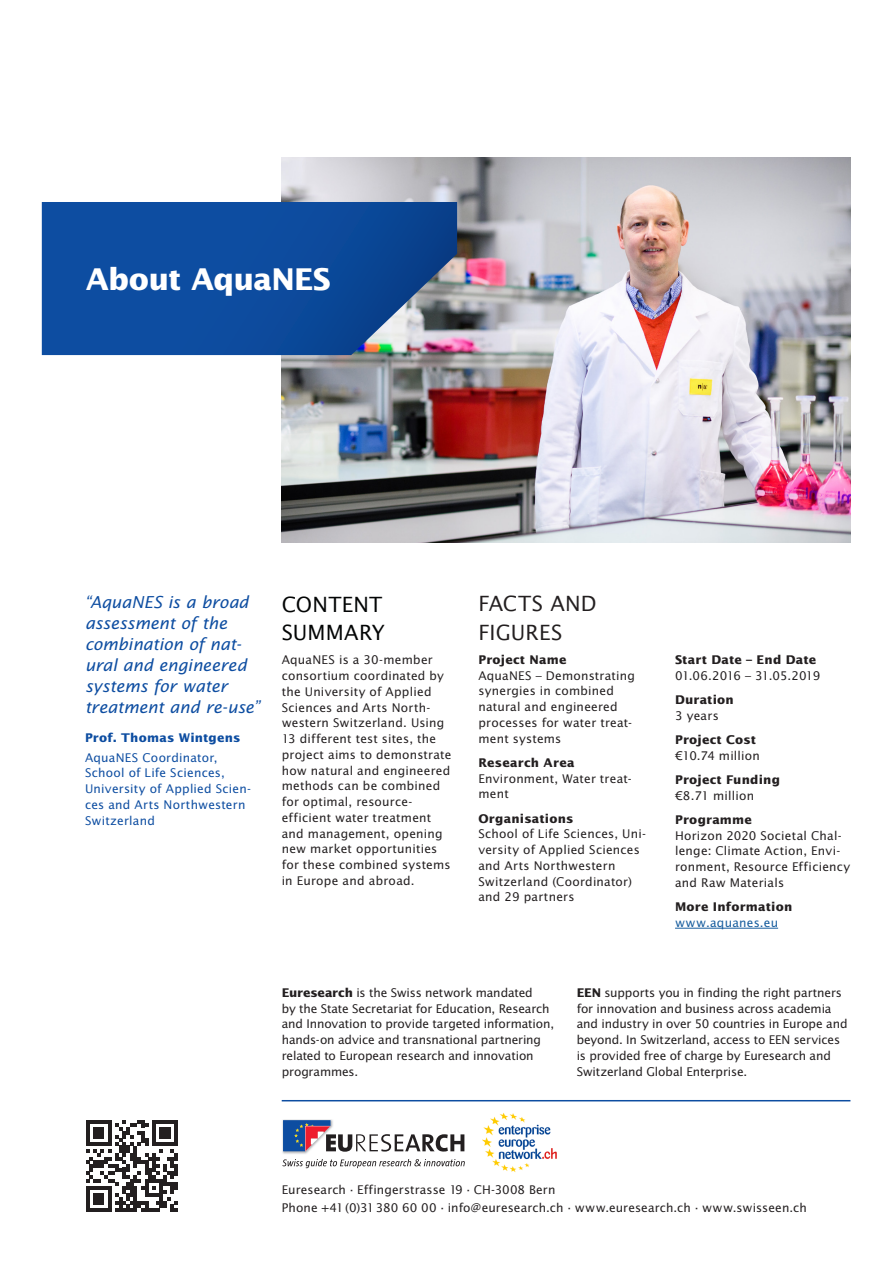
<style>
.page{position:relative;width:893px;height:1263px;background:#fff}
.page>*{position:absolute;margin:0;border:0;box-sizing:border-box;transform-origin:0 0}
._01_Übertitel{font:700 30px "Lucida Sans Std";letter-spacing:-.025em;color:#fff}
._01_Titel_Rückseite{font:21px/28.5px "Lucida Sans Std";letter-spacing:.01em;color:#231f20}
._01_Titel_Rückseite-2{font:21px/28.5px "Lucida Sans Std";letter-spacing:.01em;color:#030505}
._04_Quote{font:italic 16.5px/21px "Lucida Sans Std";letter-spacing:-.005em;color:#0d4da1}
._03_Lauftext{font:12px/15.8px "Lucida Sans Std";letter-spacing:.01em;color:#231f20}
._03_Lauftext-2{font:12px/15.8px "Lucida Sans Std";letter-spacing:-.01em;color:#231f20}
._01_Titel_Rückseite-3{font:12px/15.8px "Lucida Sans Std";letter-spacing:.015em;color:#231f20}
.t1{font:12px/15.8px "Lucida Sans Std";letter-spacing:.02em;color:#0d4da1}
._03_Lauftext-3{font:700 12px/15.8px "Lucida Sans Std";letter-spacing:.015em;color:#231f20}
._03_Lauftext-4{font:12px/15.8px "Lucida Sans Std";letter-spacing:-.055em;color:#231f20}
.t2{font:700 12px "Lucida Sans Std";letter-spacing:.015em;color:#0d4da1}
.s1{font-weight:700}
.s2{font-weight:400}
.s3{font-weight:400;color:#175d9e}
</style>
<div class="page">
<img style="left:282px;top:157px;width:568px;height:385px">
<svg style="left:86px;top:1120px;width:92px;height:92px"></svg>
<hr style="left:282px;top:1100px;width:568px;height:1px;background:#0d4da1">
<svg style="left:42px;top:202px;width:415px;height:153px;background:#18519c"></svg>
<img style="left:282px;top:1119px;width:50px;height:35px">
<svg style="left:283px;top:1120px;width:181px;height:32px"></svg>
<svg style="left:282px;top:1159px;width:183px;height:9px"></svg>
<img style="left:483px;top:1112px;width:74px;height:60px">
<hr style="left:675px;top:928px;width:103px;height:1px;background:#175d9e">
<p class="_01_Übertitel" style="left:86px;top:262px;width:247px">About AquaNES</p>
<p class="_04_Quote" style="left:85px;top:592px;width:176px">“AquaNES is a broad assessment of the combination of nat&shy;ural and engineered systems for water treatment and re-use”</p>
<p class="t2" style="left:85px;top:730px;width:157px">Prof. Thomas Wintgens</p>
<p class="t1" style="left:85px;top:750px;width:168px">AquaNES Coordinator,<br>School of Life Sciences,<br>University of Applied Scien&shy;ces and Arts Northwestern<br>Switzerland</p>
<p class="_01_Titel_Rückseite" style="left:478px;top:590px;width:120px">FACTS AND<br>FIGURES</p>
<p class="_01_Titel_Rückseite-3" style="left:478px;top:652px;width:158px"><span class="s1">Project Name<br></span>AquaNES – Demonstrating synergies in combined natural and engineered processes for water treat&shy;ment systems</p>
<p class="_01_Titel_Rückseite-3" style="left:478px;top:755px;width:155px"><span class="s1">Research Area<br></span>Environment, Water treat&shy;ment</p>
<p class="_03_Lauftext" style="left:478px;top:811px;width:169px"><span class="s1">Organisations<br></span>School of Life Sciences, Uni&shy;versity of Applied Sciences and Arts Northwestern<br>Switzerland (Coordinator) and 29 partners</p>
<p class="_01_Titel_Rückseite-2" style="left:282px;top:590px;width:105px">CONTENT<br>SUMMARY</p>
<p class="_03_Lauftext" style="left:282px;top:652px;width:171px">AquaNES is a 30-member consortium coordinated by the University of Applied<br>Sciences and Arts North&shy;western Switzerland. Using<br>13 different test sites, the project aims to demonstrate how natural and engineered methods can be combined for optimal, resource&shy;efficient water treatment and management, opening new market opportunities for these combined systems in Europe and abroad.</p>
<p class="_03_Lauftext-4" style="left:675px;top:652px;width:147px"><span class="s1">Start Date – End Date<br></span>01.06.2016 – 31.05.2019</p>
<p class="_03_Lauftext-3" style="left:675px;top:692px;width:60px">Duration<br><span class="s2">3 years</span></p>
<p class="_03_Lauftext" style="left:675px;top:732px;width:86px"><span class="s1">Project Cost </span>€10.74 million</p>
<p class="_03_Lauftext-3" style="left:675px;top:772px;width:107px">Project Funding <span class="s2">€8.71 million</span></p>
<p class="_03_Lauftext" style="left:675px;top:812px;width:177px"><span class="s1">Programme<br></span>Horizon 2020 Societal Chal&shy;lenge: Climate Action, Envi&shy;ronment, Resource Efficiency and Raw Materials</p>
<p class="_03_Lauftext-3" style="left:675px;top:899px;width:119px">More Information <span class="s3">www.aquanes.eu</span></p>
<p class="_03_Lauftext-2" style="left:282px;top:985px;width:274px"><span class="s1">Euresearch</span> is the Swiss network mandated<br>by the State Secretariat for Education, Research and Innovation to provide targeted information, hands-on advice and transnational partnering related to European research and innovation programmes.</p>
<p class="_03_Lauftext-2" style="left:577px;top:985px;width:272px"><span class="s1">EEN</span> supports you in finding the right partners for innovation and business across academia and industry in over 50 countries in Europe and beyond. In Switzerland, access to EEN services is provided free of charge by Euresearch and Switzerland Global Enterprise.</p>
<p class="_03_Lauftext" style="left:282px;top:1181px;width:527px;line-height:18px">Euresearch · Effingerstrasse 19 · CH-3008 Bern<br>Phone +41(0)31380 60 00 · info@euresearch.ch · www.euresearch.ch · www.swisseen.ch</p>
</div>
